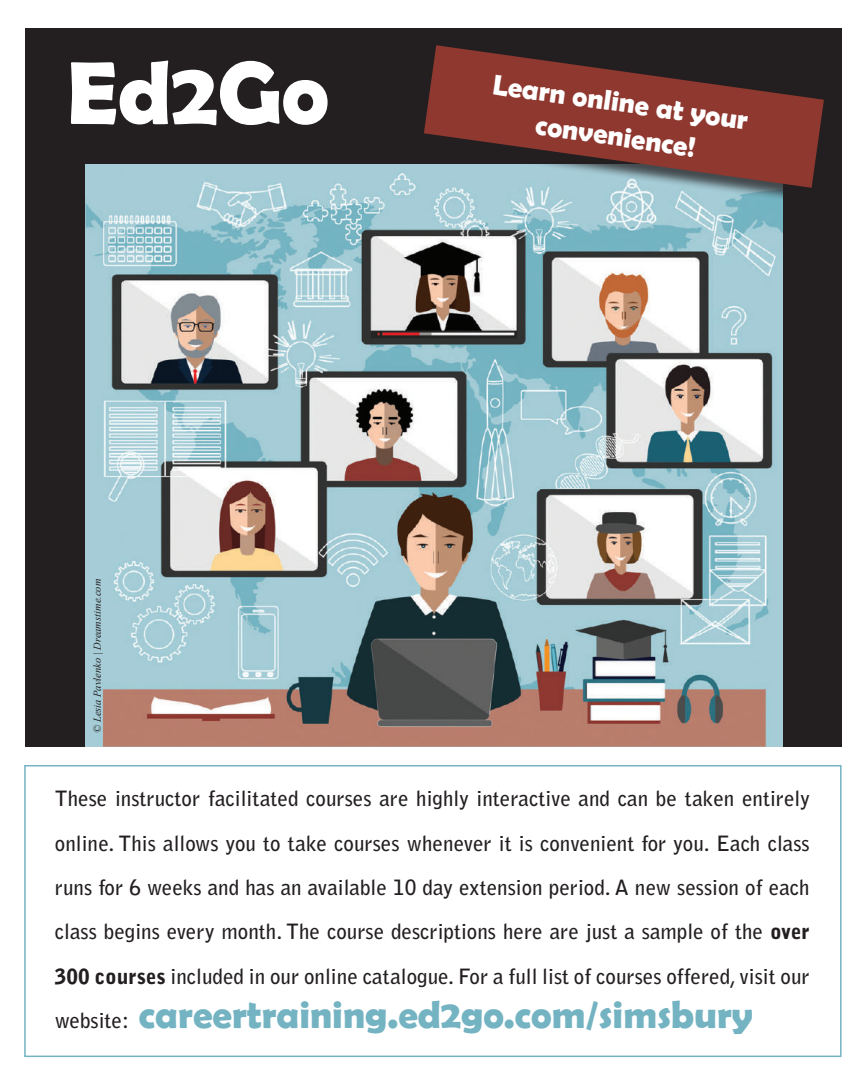
<style>
.page{position:relative;width:864px;height:1080px;background:#fff}
.page>*{position:absolute;margin:0;border:0;box-sizing:border-box;transform-origin:0 0}
.t1{font:700 90px "Berlin Sans FB Demi";color:#fff}
.t2{font:700 39px "Berlin Sans FB Demi";color:#74b3c2}
.t3{font:700 28.5px/34.2px "Berlin Sans FB Demi";color:#fff;text-align:center}
.t4{font:700 21px/44.4px "Bell Gothic Std";color:#231f20;text-align:justify}
.t5{font:italic 10.5px "Times New Roman";color:#231f20}
.s1{font-weight:900}
.s2{font-family:"Bell Gothic Std";font-size:21px;color:#231f20}
</style>
<div class="page">
<div style="left:25px;top:28px;width:817px;height:718px;background:#231f20"></div>
<img style="left:86px;top:164px;width:696px;height:583px">
<div style="left:426px;top:48px;width:415px;height:157px;background:#231f20;opacity:.75"></div>
<svg style="left:424px;top:45px;width:400px;height:143px;fill:#8f3830"></svg>
<div style="left:24px;top:765px;width:818px;height:292px;border:2px solid #74b3c2"></div>
<h1 class="t1" style="left:67px;top:41px;width:264px">Ed2Go</h1>
<h3 class="t3" style="left:495px;top:67px;width:259px;rotate:8deg">Learn online at your convenience!</h3>
<p class="t5" style="left:90px;top:733px;width:156px;rotate:-90deg">© Lesia Pavlenko | Dreamstime.com</p>
<p class="t4" style="left:55px;top:777px;width:756px">These instructor facilitated courses are highly interactive and can be taken entirely online. This allows you to take courses whenever it is convenient for you. Each class runs for 6 weeks and has an available 10 day extension period. A new session of each class begins every month. The course descriptions here are just a sample of the <span class="s1">over 300 courses</span> included in our online catalogue. For a full list of courses offered, visit our</p>
<h2 class="t2" style="left:55px;top:992px;width:699px"><span class="s2">website:</span> careertraining.ed2go.com/simsbury</h2>
</div>
